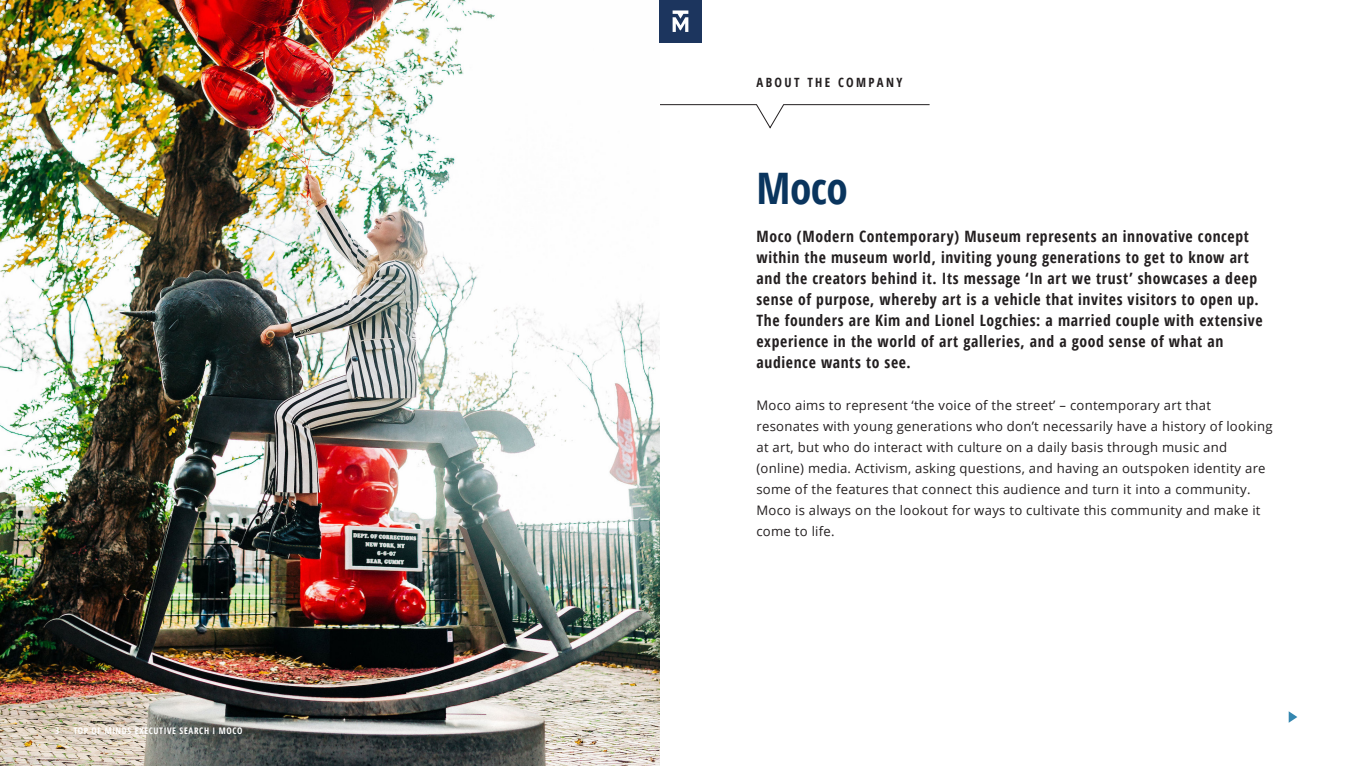
<style>
.page{position:relative;width:1361px;height:766px;background:#fff}
.page>*{position:absolute;margin:0;border:0;box-sizing:border-box;transform-origin:0 0}
.Page_header_kopie{font:700 condensed 43.42px "Open Sans";color:#0a355e}
.t1{font:700 condensed 15.67px/21px "Open Sans";letter-spacing:.04em;color:#231f20}
.t2{font:13.12px/21px "Open Sans";letter-spacing:.02em;color:#231f20}
.t3{font:700 condensed 12.75px "Open Sans";letter-spacing:.185em;color:#231f20}
.t4{font:700 condensed 9px "Open Sans";letter-spacing:.07em;color:#fff}
</style>
<div class="page">
<svg style="left:660px;top:104px;width:270px;height:24px"></svg>
<img style="left:0;top:0;width:659px;height:765px">
<svg style="left:1288px;top:711px;width:9px;height:11px"></svg>
<div style="left:659px;top:0;width:43px;height:43px;background:#1c355e"></div>
<svg style="left:672px;top:10px;width:16px;height:22px"></svg>
<p class="t4" style="left:55px;top:724px;width:6px">3</p>
<p class="t4" style="left:73px;top:724px;width:171px">TOP OF MINDS EXECUTIVE SEARCH I MOCO</p>
<p class="t3" style="left:756px;top:73px;width:147px">ABOUT THE COMPANY</p>
<p class="Page_header_kopie" style="left:756px;top:158px;width:93px">Moco</p>
<p class="t1" style="left:756px;top:225px;width:508px">Moco (Modern Contemporary) Museum represents an innovative concept within the museum world, inviting young generations to get to know art and the creators behind it. Its message ‘In art we trust’ showcases a deep sense of purpose, whereby art is a vehicle that invites visitors to open up.<br>The founders are Kim and Lionel Logchies: a married couple with extensive experience in the world of art galleries, and a good sense of what an audience wants to see.</p>
<p class="t2" style="left:756px;top:394px;width:518px">Moco aims to represent ‘the voice of the street’ – contemporary art that resonates with young generations who don’t necessarily have a history of looking at art, but who do interact with culture on a daily basis through music and (online) media. Activism, asking questions, and having an outspoken identity are some of the features that connect this audience and turn it into a community.<br>Moco is always on the lookout for ways to cultivate this community and make it come to life.</p>
</div>
